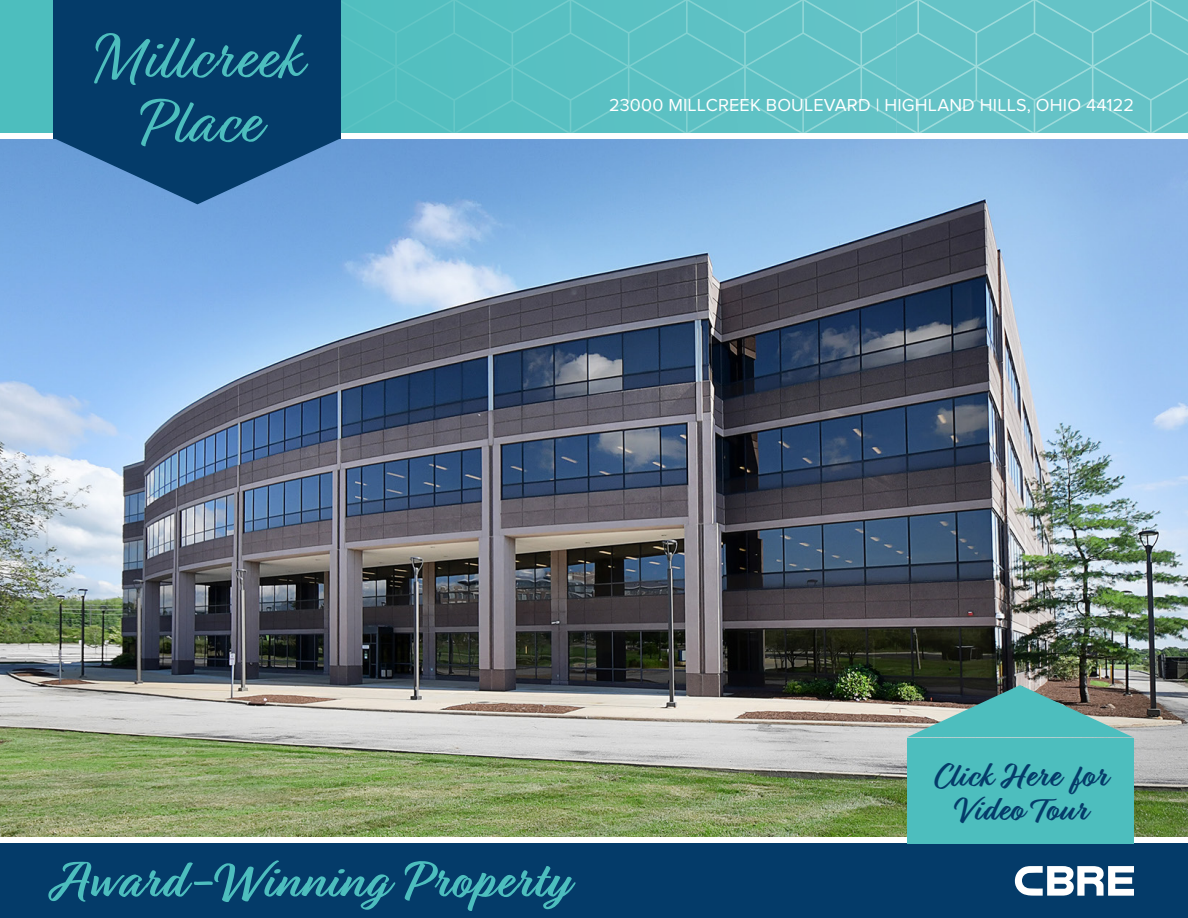
<style>
.page{position:relative;width:1188px;height:918px;background:#fff}
.page>*{position:absolute;margin:0;border:0;box-sizing:border-box;transform-origin:0 0}
.t1{font:65.55px/64.5px "Relation Two";letter-spacing:.015em;color:#4dbebe;text-align:center}
.t2{font:700 54px "Relation Two";letter-spacing:.015em;color:#4dbebe}
.t3{font:700 34.5px/34.5px "Relation Two";letter-spacing:.015em;color:#043b69;text-align:center}
.t4{font:18px "Proxima Nova";letter-spacing:.01em;color:#fff}
</style>
<div class="page">
<div style="left:0;top:0;width:1188px;height:133px;background:#4dbebe"></div>
<img style="left:0;top:139px;width:1188px;height:698px">
<div style="left:0;top:844px;width:1188px;height:74px;background:#043b69"></div>
<svg style="left:1015px;top:866px;width:119px;height:30px"></svg>
<svg style="left:341px;top:0;width:556px;height:133px;fill:#5bc1c3"></svg>
<svg style="left:897px;top:0;width:291px;height:133px;background:#68c4c8"></svg>
<div style="left:54px;top:0;width:287px;height:138px;background:#043b69"></div>
<svg style="left:54px;top:138px;width:287px;height:66px;background:#386da1"></svg>
<div style="left:907px;top:738px;width:226px;height:106px;background:#4dbebe"></div>
<img style="left:907px;top:685px;width:226px;height:52px">
<h1 class="t1" style="left:96px;top:21px;width:205px">Millcreek<br>Place</h1>
<p class="t4" style="left:609px;top:95px;width:527px">23000 MILLCREEK BOULEVARD | HIGHLAND HILLS, OHIO 44122</p>
<h2 class="t2" style="left:54px;top:850px;width:514px">Award-Winning Property</h2>
<h3 class="t3" style="left:935px;top:761px;width:173px">Click Here for<br>Video Tour</h3>
</div>
